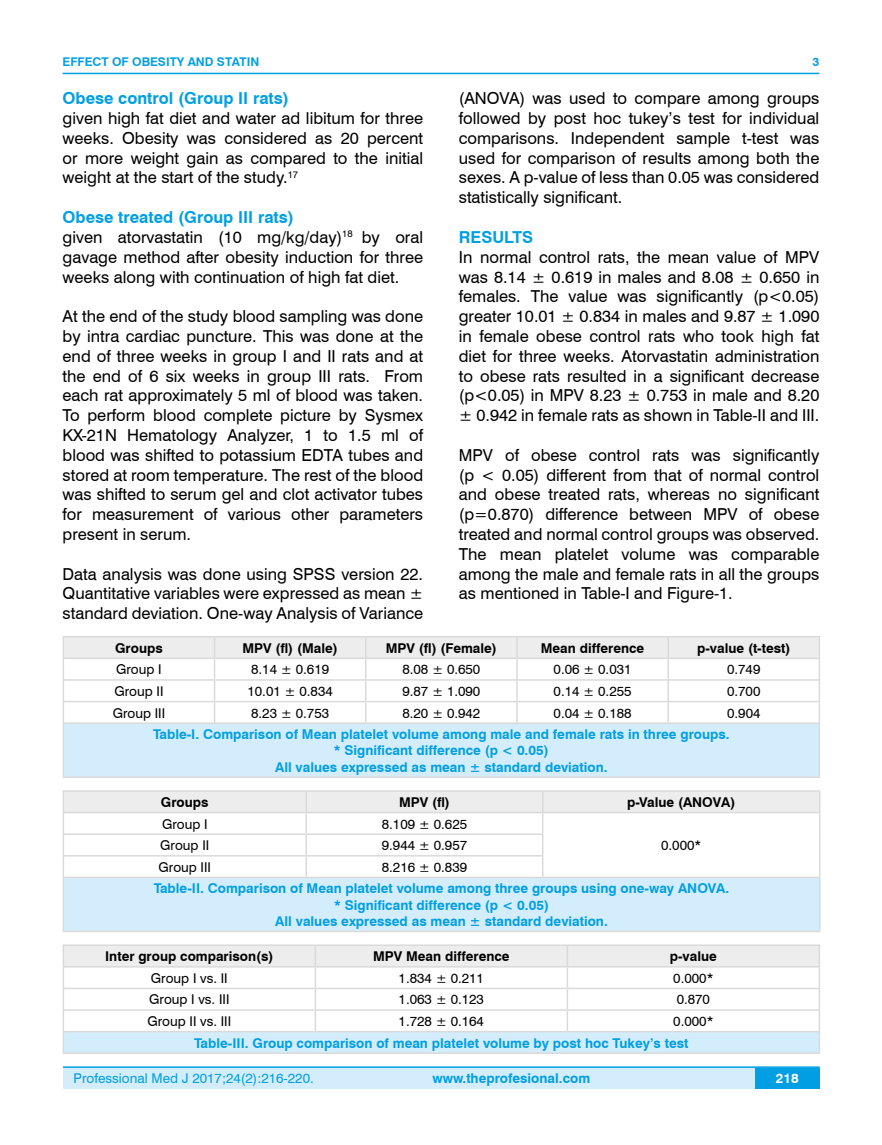
<style>
.page{position:relative;width:882px;height:1145px;background:#fff}
.page>*{position:absolute;margin:0;border:0;box-sizing:border-box;transform-origin:0 0}
.t1{font:16.5px/19.8px "Swiss 721 BT";color:#000;text-align:justify}
.t2{font:700 16.5px "Swiss 721 BT";color:#009fe3}
.t3{font:700 13.5px/16.2px "Swiss 721 BT";color:#009fe3;text-align:center}
.t4{font:13.5px "Swiss 721 BT";color:#000}
.t5{font:700 13.5px "Swiss 721 BT";color:#000}
.t6{font:13.5px "Swiss 721 BT";color:#009fe3}
.t7{font:700 13.5px "Swiss 721 BT";color:#fff}
.t8{font:700 12px "Swiss 721 BT";color:#009fe3}
.s1{font-weight:700;color:#009fe3}
</style>
<div class="page">
<div style="left:63px;top:1067px;width:756px;height:21px;background:#d4edfc"></div>
<hr style="left:63px;top:1066px;width:756px;height:2px;background:#009fe3">
<div style="left:754px;top:1068px;width:65px;height:20px;background:#009fe3"></div>
<hr style="left:63px;top:73px;width:756px;height:1px;background:#009fe3">
<div style="left:63px;top:723px;width:756px;height:54px;background:#d4edfc"></div>
<hr style="left:63px;top:636px;width:151px;height:1px;background:#dadada">
<hr style="left:214px;top:636px;width:151px;height:1px;background:#dadada">
<hr style="left:365px;top:636px;width:151px;height:1px;background:#dadada">
<hr style="left:516px;top:636px;width:151px;height:1px;background:#dadada">
<hr style="left:667px;top:636px;width:152px;height:1px;background:#dadada">
<svg style="left:63px;top:637px;width:756px;height:85px"></svg>
<hr style="left:63px;top:722px;width:151px;height:2px;background:#dadada">
<hr style="left:63px;top:724px;width:1px;height:52px;background:#dadada">
<hr style="left:214px;top:722px;width:151px;height:2px;background:#dadada">
<hr style="left:365px;top:722px;width:151px;height:2px;background:#dadada">
<hr style="left:516px;top:722px;width:151px;height:2px;background:#dadada">
<hr style="left:667px;top:722px;width:152px;height:2px;background:#dadada">
<hr style="left:818px;top:724px;width:1px;height:52px;background:#dadada">
<hr style="left:63px;top:776px;width:151px;height:2px;background:#dadada">
<hr style="left:214px;top:776px;width:151px;height:2px;background:#dadada">
<hr style="left:365px;top:776px;width:151px;height:2px;background:#dadada">
<hr style="left:516px;top:776px;width:151px;height:2px;background:#dadada">
<hr style="left:667px;top:776px;width:152px;height:2px;background:#dadada">
<div style="left:63px;top:877px;width:756px;height:54px;background:#d4edfc"></div>
<hr style="left:63px;top:790px;width:243px;height:1px;background:#dadada">
<hr style="left:306px;top:790px;width:236px;height:1px;background:#dadada">
<hr style="left:542px;top:790px;width:278px;height:1px;background:#dadada">
<hr style="left:818px;top:791px;width:2px;height:21px;background:#dadada">
<hr style="left:542px;top:812px;width:278px;height:1px;background:#dadada">
<hr style="left:818px;top:813px;width:2px;height:21px;background:#dadada">
<hr style="left:818px;top:834px;width:2px;height:22px;background:#dadada">
<svg style="left:63px;top:791px;width:756px;height:85px"></svg>
<hr style="left:306px;top:855px;width:237px;height:1px;background:#dadada">
<hr style="left:305px;top:856px;width:2px;height:20px;background:#dadada">
<hr style="left:541px;top:856px;width:2px;height:20px;background:#dadada">
<hr style="left:818px;top:856px;width:2px;height:20px;background:#dadada">
<hr style="left:63px;top:876px;width:243px;height:2px;background:#dadada">
<hr style="left:63px;top:878px;width:1px;height:52px;background:#dadada">
<hr style="left:306px;top:876px;width:236px;height:2px;background:#dadada">
<hr style="left:542px;top:876px;width:278px;height:2px;background:#dadada">
<hr style="left:818px;top:878px;width:2px;height:52px;background:#dadada">
<hr style="left:63px;top:930px;width:243px;height:2px;background:#dadada">
<hr style="left:306px;top:930px;width:236px;height:2px;background:#dadada">
<hr style="left:542px;top:930px;width:278px;height:2px;background:#dadada">
<hr style="left:63px;top:944px;width:252px;height:2px;background:#dadada">
<hr style="left:315px;top:944px;width:252px;height:2px;background:#dadada">
<hr style="left:567px;top:944px;width:252px;height:2px;background:#dadada">
<svg style="left:63px;top:946px;width:756px;height:106px"></svg>
<hr style="left:63px;top:1052px;width:252px;height:2px;background:#dadada">
<hr style="left:315px;top:1052px;width:252px;height:2px;background:#dadada">
<hr style="left:567px;top:1052px;width:252px;height:2px;background:#dadada">
<p class="t8" style="left:63px;top:53px;width:198px">EFFECT OF OBESITY AND STATIN</p>
<p class="t2" style="left:63px;top:87px;width:228px">Obese control (Group II rats)</p>
<p class="t1" style="left:63px;top:108px;width:362px">given high fat diet and water ad libitum for three weeks. Obesity was considered as 20 percent or more weight gain as compared to the initial weight at the start of the study.<sup>17</sup></p>
<p class="t1" style="left:63px;top:207px;width:362px;text-align:left"><span class="s1">Obese treated (Group III rats)<br></span>given atorvastatin (10 mg/kg/day)<sup>18</sup> by oral gavage method after obesity induction for three weeks along with continuation of high fat diet.</p>
<p class="t1" style="left:63px;top:306px;width:362px">At the end of the study blood sampling was done by intra cardiac puncture. This was done at the end of three weeks in group I and II rats and at the end of 6 six weeks in group III rats. From each rat approximately 5 ml of blood was taken.<br>To perform blood complete picture by Sysmex KX-21N Hematology Analyzer, 1 to 1.5 ml of blood was shifted to potassium EDTA tubes and stored at room temperature. The rest of the blood was shifted to serum gel and clot activator tubes for measurement of various other parameters present in serum.</p>
<p class="t1" style="left:63px;top:563px;width:362px">Data analysis was done using SPSS version 22.<br>Quantitative variables were expressed as mean ± standard deviation. One-way Analysis of Variance</p>
<p class="t8" style="left:812px;top:53px;width:8px">3</p>
<p class="t1" style="left:458px;top:88px;width:362px">(ANOVA) was used to compare among groups followed by post hoc tukey’s test for individual comparisons. Independent sample t-test was used for comparison of results among both the sexes. A p-value of less than 0.05 was considered statistically significant.</p>
<p class="t2" style="left:458px;top:226px;width:76px">RESULTS</p>
<p class="t1" style="left:458px;top:246px;width:362px">In normal control rats, the mean value of MPV was 8.14 ± 0.619 in males and 8.08 ± 0.650 in females. The value was significantly (p&lt;0.05) greater 10.01 ± 0.834 in males and 9.87 ± 1.090 in female obese control rats who took high fat diet for three weeks. Atorvastatin administration to obese rats resulted in a significant decrease (p&lt;0.05) in MPV 8.23 ± 0.753 in male and 8.20 ± 0.942 in female rats as shown in Table-II and III.</p>
<p class="t1" style="left:458px;top:444px;width:362px">MPV of obese control rats was significantly (p &lt; 0.05) different from that of normal control and obese treated rats, whereas no significant (p=0.870) difference between MPV of obese treated and normal control groups was observed.<br>The mean platelet volume was comparable among the male and female rats in all the groups as mentioned in Table-I and Figure-1.</p>
<p class="t5" style="left:115px;top:638px;width:49px">Groups</p>
<p class="t5" style="left:242px;top:638px;width:97px">MPV (fl) (Male)</p>
<p class="t5" style="left:385px;top:638px;width:113px">MPV (fl) (Female)</p>
<p class="t5" style="left:540px;top:638px;width:105px">Mean difference</p>
<p class="t5" style="left:696px;top:638px;width:95px">p-value (t-test)</p>
<p class="t4" style="left:116px;top:660px;width:47px">Group I</p>
<p class="t4" style="left:251px;top:660px;width:79px">8.14 ± 0.619</p>
<p class="t4" style="left:402px;top:660px;width:79px">8.08 ± 0.650</p>
<p class="t4" style="left:553px;top:660px;width:79px">0.06 ± 0.031</p>
<p class="t4" style="left:726px;top:660px;width:35px">0.749</p>
<p class="t4" style="left:114px;top:682px;width:50px">Group II</p>
<p class="t4" style="left:247px;top:682px;width:87px">10.01 ± 0.834</p>
<p class="t4" style="left:402px;top:682px;width:79px">9.87 ± 1.090</p>
<p class="t4" style="left:553px;top:682px;width:79px">0.14 ± 0.255</p>
<p class="t4" style="left:726px;top:682px;width:35px">0.700</p>
<p class="t4" style="left:113px;top:703px;width:54px">Group III</p>
<p class="t4" style="left:251px;top:703px;width:79px">8.23 ± 0.753</p>
<p class="t4" style="left:402px;top:703px;width:79px">8.20 ± 0.942</p>
<p class="t4" style="left:553px;top:703px;width:79px">0.04 ± 0.188</p>
<p class="t4" style="left:726px;top:703px;width:35px">0.904</p>
<p class="t3" style="left:153px;top:726px;width:577px">Table-I. Comparison of Mean platelet volume among male and female rats in three groups. * Significant difference (p &lt; 0.05)<br>All values expressed as mean ± standard deviation.</p>
<p class="t5" style="left:161px;top:792px;width:49px">Groups</p>
<p class="t5" style="left:399px;top:792px;width:52px">MPV (fl)</p>
<p class="t5" style="left:627px;top:792px;width:110px">p-Value (ANOVA)</p>
<p class="t4" style="left:162px;top:814px;width:47px">Group I</p>
<p class="t4" style="left:381px;top:814px;width:87px">8.109 ± 0.625</p>
<p class="t4" style="left:160px;top:836px;width:50px">Group II</p>
<p class="t4" style="left:381px;top:836px;width:87px">9.944 ± 0.957</p>
<p class="t4" style="left:661px;top:836px;width:42px">0.000*</p>
<p class="t4" style="left:158px;top:857px;width:54px">Group III</p>
<p class="t4" style="left:381px;top:857px;width:87px">8.216 ± 0.839</p>
<p class="t3" style="left:154px;top:880px;width:577px">Table-II. Comparison of Mean platelet volume among three groups using one-way ANOVA. * Significant difference (p &lt; 0.05)<br>All values expressed as mean ± standard deviation.</p>
<p class="t5" style="left:105px;top:947px;width:170px">Inter group comparison(s)</p>
<p class="t5" style="left:373px;top:947px;width:138px">MPV Mean difference</p>
<p class="t5" style="left:669px;top:947px;width:48px">p-value</p>
<p class="t4" style="left:151px;top:968px;width:78px">Group I vs. II</p>
<p class="t4" style="left:398px;top:968px;width:87px">1.834 ± 0.211</p>
<p class="t4" style="left:673px;top:968px;width:42px">0.000*</p>
<p class="t4" style="left:149px;top:990px;width:82px">Group I vs. III</p>
<p class="t4" style="left:398px;top:990px;width:87px">1.063 ± 0.123</p>
<p class="t4" style="left:676px;top:990px;width:35px">0.870</p>
<p class="t4" style="left:147px;top:1012px;width:85px">Group II vs. III</p>
<p class="t4" style="left:398px;top:1012px;width:87px">1.728 ± 0.164</p>
<p class="t4" style="left:673px;top:1012px;width:42px">0.000*</p>
<p class="t3" style="left:194px;top:1034px;width:495px">Table-III. Group comparison of mean platelet volume by post hoc Tukey’s test</p>
<p class="t6" style="left:74px;top:1069px;width:241px">Professional Med J 2017;24(2):216-220.</p>
<p class="t3" style="left:432px;top:1069px;width:159px">www.theprofesional.com</p>
<p class="t7" style="left:775px;top:1069px;width:24px">218</p>
</div>
